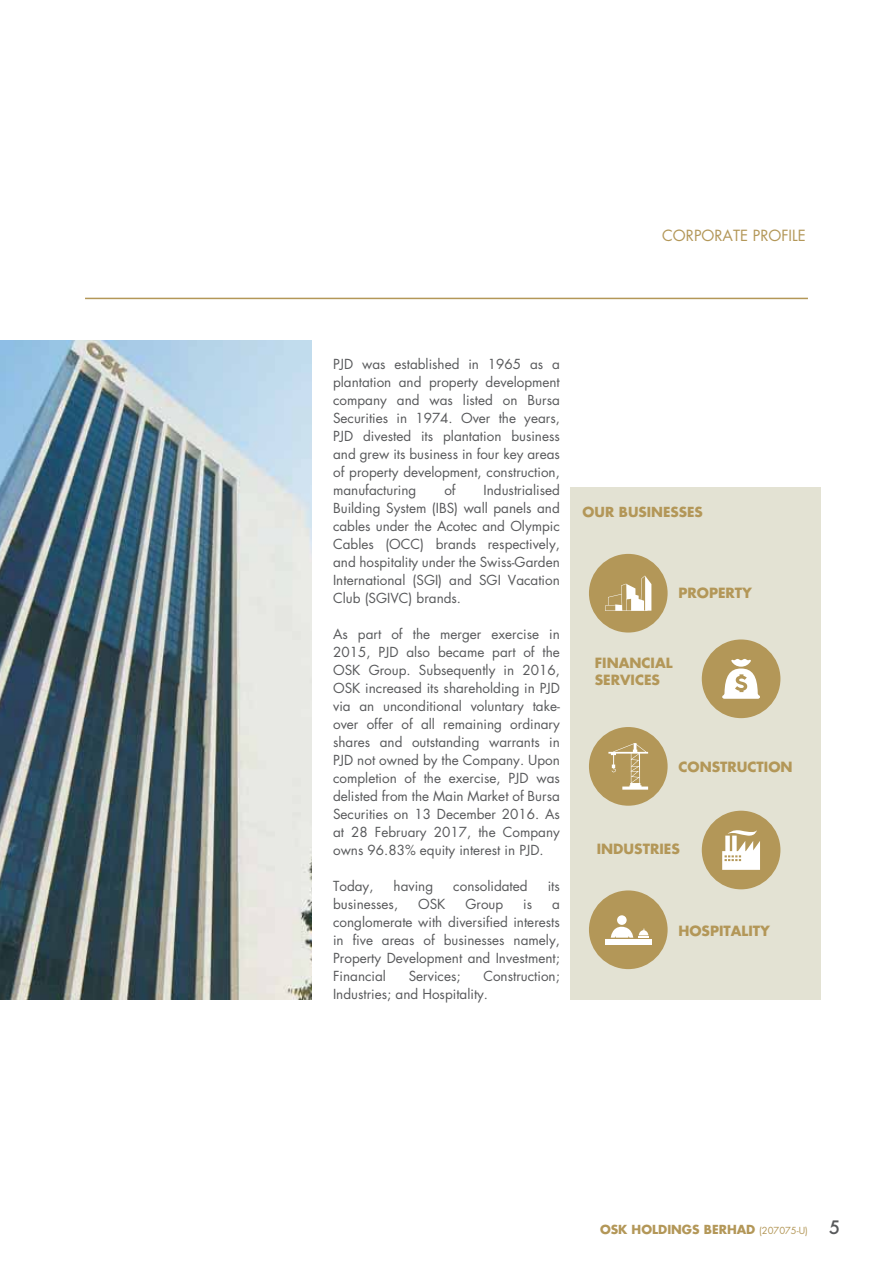
<style>
.page{position:relative;width:893px;height:1263px;background:#fff}
.page>*{position:absolute;margin:0;border:0;box-sizing:border-box;transform-origin:0 0}
.t1{font:15px "Futura";color:#b39758}
.t2{font:700 13.65px/16.5px "Futura";color:#b39758}
.t3{font:13.5px/18px "Futura";color:#58595b;text-align:justify}
.t4{font:700 13.5px "Futura";color:#b39758}
.t5{font:700 12.15px "Futura";color:#b39758}
.s1{font-weight:400;font-size:9.45px}
.s2{font-weight:500;font-size:18px;color:#58595b}
</style>
<div class="page">
<hr style="left:85px;top:298px;width:723px;height:1px;background:#b39758">
<div style="left:570px;top:487px;width:251px;height:512px;background:#e3e2d3"></div>
<img style="left:0;top:340px;width:312px;height:659px">
<div style="left:589px;top:554px;width:79px;height:78px;background:#b39758;border-radius:50%"></div>
<svg style="left:605px;top:575px;width:46px;height:36px"></svg>
<div style="left:589px;top:727px;width:79px;height:79px;background:#b39758;border-radius:50%"></div>
<svg style="left:608px;top:743px;width:40px;height:47px"></svg>
<div style="left:702px;top:811px;width:78px;height:78px;background:#b39758;border-radius:50%"></div>
<svg style="left:722px;top:830px;width:38px;height:40px"></svg>
<div style="left:589px;top:890px;width:79px;height:79px;background:#b39758;border-radius:50%"></div>
<div style="left:605px;top:939px;width:46px;height:5px;background:#fff"></div>
<div style="left:617px;top:915px;width:10px;height:10px;background:#fff;border-radius:50%"></div>
<svg style="left:611px;top:926px;width:38px;height:12px"></svg>
<div style="left:702px;top:639px;width:78px;height:79px;background:#b39758;border-radius:50%"></div>
<svg style="left:722px;top:659px;width:38px;height:40px"></svg>
<p class="t1" style="left:662px;top:229px;width:145px">CORPORATE PROFILE</p>
<p class="t3" style="left:333px;top:356px;width:228px">PJD was established in 1965 as a plantation and property development company and was listed on Bursa Securities in 1974. Over the years, PJD divested its plantation business and grew its business in four key areas of property development, construction, manufacturing</p>
<p class="t3" style="left:444px;top:482px;width:13px">of</p>
<p class="t3" style="left:333px;top:482px;width:228px;text-indent:150px">Industrialised Building System (IBS) wall panels and cables under the Acotec and Olympic Cables (OCC) brands respectively, and hospitality under the Swiss-Garden International (SGI) and SGI Vacation Club (SGIVC) brands.</p>
<p class="t3" style="left:333px;top:626px;width:228px">As part of the merger exercise in 2015, PJD also became part of the OSK Group. Subsequently in 2016, OSK increased its shareholding in PJD via an unconditional voluntary take&shy;over offer of all remaining ordinary shares and outstanding warrants in PJD not owned by the Company. Upon completion of the exercise, PJD was delisted from the Main Market of Bursa Securities on 13 December 2016. As at 28 February 2017, the Company owns 96.83% equity interest in PJD.</p>
<p class="t3" style="left:333px;top:878px;width:42px">Today,</p>
<p class="t3" style="left:394px;top:878px;width:41px">having</p>
<p class="t3" style="left:453px;top:878px;width:76px">consolidated</p>
<p class="t3" style="left:548px;top:878px;width:14px">its</p>
<p class="t3" style="left:333px;top:896px;width:67px">businesses,</p>
<p class="t3" style="left:418px;top:896px;width:29px">OSK</p>
<p class="t3" style="left:465px;top:896px;width:39px">Group</p>
<p class="t3" style="left:523px;top:896px;width:10px">is</p>
<p class="t3" style="left:333px;top:896px;width:228px;text-indent:219px">a conglomerate with diversified interests in five areas of businesses namely, Property Development and Investment; Financial</p>
<p class="t3" style="left:333px;top:968px;width:228px;text-indent:150px">Construction;<br>Industries; and Hospitality.</p>
<p class="t3" style="left:409px;top:968px;width:53px">Services;</p>
<p class="t4" style="left:583px;top:505px;width:122px">OUR BUSINESSES</p>
<p class="t2" style="left:678px;top:586px;width:75px">PROPERTY</p>
<p class="t2" style="left:595px;top:656px;width:79px">FINANCIAL<br>SERVICES</p>
<p class="t2" style="left:678px;top:760px;width:116px">CONSTRUCTION</p>
<p class="t2" style="left:597px;top:842px;width:85px">INDUSTRIES</p>
<p class="t2" style="left:678px;top:924px;width:93px">HOSPITALITY</p>
<p class="t5" style="left:600px;top:1224px;width:242px">OSK HOLDINGS BERHAD <span class="s1">(207075-U)</span> <span class="s2">5</span></p>
</div>
